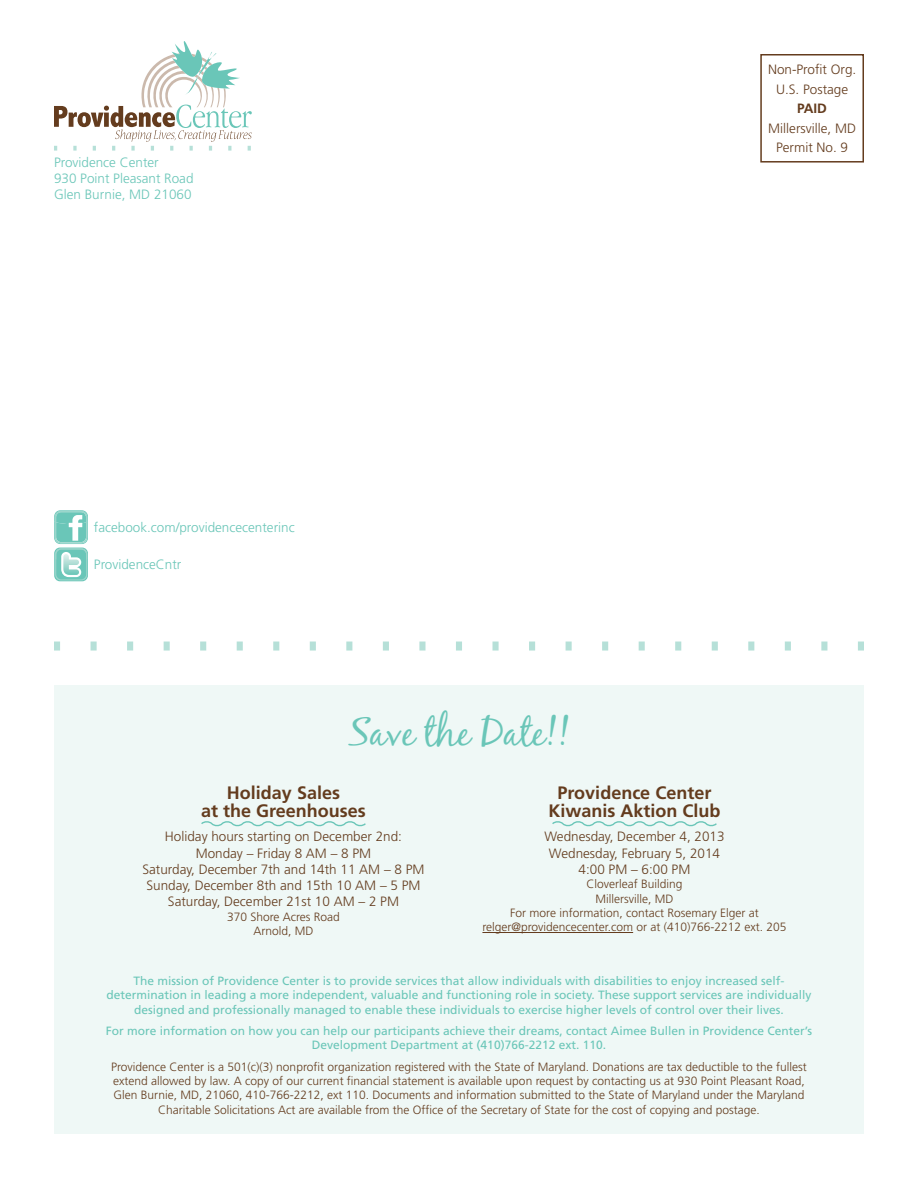
<style>
.page{position:relative;width:918px;height:1188px;background:#fff}
.page>*{position:absolute;margin:0;border:0;box-sizing:border-box;transform-origin:0 0}
.t1{font:39px "Black Jack";color:#6ac6b8}
.t2{font:700 18px/18px "Frutiger LT Std";color:#643c1e;text-align:center}
.t3{font:300 13.5px/16.2px "Frutiger LT Std";color:#643c1e;text-align:center}
.t4{font:300 13.5px/16.2px "Frutiger LT Std";color:#6ac6b8}
.t5{font:700 13.5px "Frutiger LT Std";color:#643c1e}
.t6{font:300 12px/14.4px "Frutiger LT Std";color:#643c1e;text-align:center}
.t7{font:12px/14.4px "Frutiger LT Std";color:#6ac6b8;text-align:center}
</style>
<div class="page">
<div style="left:54px;top:686px;width:810px;height:448px;background:#eff8f6"></div>
<div style="left:760px;top:54px;width:104px;height:109px;border:2px solid #643c1e"></div>
<hr style="left:482px;top:932px;width:151px;height:1px;background:#643c1e">
<svg style="left:552px;top:821px;width:165px;height:6px"></svg>
<svg style="left:201px;top:821px;width:165px;height:6px"></svg>
<svg style="left:54px;top:642px;width:810px;height:9px"></svg>
<svg style="left:54px;top:510px;width:34px;height:71px"></svg>
<svg style="left:54px;top:41px;width:198px;height:110px"></svg>
<p class="t4" style="left:54px;top:154px;width:141px">Providence Center<br>930 Point Pleasant Road<br>Glen Burnie, MD 21060</p>
<p class="t4" style="left:94px;top:520px;width:202px">facebook.com/providencecenterinc</p>
<p class="t4" style="left:94px;top:557px;width:89px">ProvidenceCntr</p>
<h1 class="t1" style="left:349px;top:708px;width:222px">Save the Date!!</h1>
<p class="t3" style="left:768px;top:60px;width:90px;line-height:19.5px">Non-Profit Org.<br>U.S. Postage</p>
<p class="t5" style="left:797px;top:101px;width:31px">PAID</p>
<p class="t3" style="left:768px;top:119px;width:89px;line-height:19.5px">Millersville, MD<br>Permit No. 9</p>
<h2 class="t2" style="left:201px;top:784px;width:166px">Holiday Sales<br>at the Greenhouses</h2>
<p class="t3" style="left:142px;top:829px;width:284px">Holiday hours starting on December 2nd:<br>Monday – Friday 8 AM – 8 PM<br>Saturday, December 7th and 14th 11 AM – 8 PM Sunday, December 8th and 15th 10 AM – 5 PM Saturday, December 21st 10 AM – 2 PM</p>
<p class="t6" style="left:227px;top:909px;width:114px">370 Shore Acres Road<br>Arnold, MD</p>
<h2 class="t2" style="left:548px;top:784px;width:174px">Providence Center<br>Kiwanis Aktion Club</h2>
<p class="t3" style="left:544px;top:829px;width:182px">Wednesday, December 4, 2013<br>Wednesday, February 5, 2014<br>4:00 PM – 6:00 PM</p>
<p class="t6" style="left:482px;top:877px;width:306px">Cloverleaf Building<br>Millersville, MD<br>For more information, contact Rosemary Elger at relger@providencecenter.com or at (410)766-2212 ext. 205</p>
<p class="t7" style="left:106px;top:974px;width:707px">The mission of Providence Center is to provide services that allow individuals with disabilities to enjoy increased self&shy;determination in leading a more independent, valuable and functioning role in society. These support services are individually designed and professionally managed to enable these individuals to exercise higher levels of control over their lives.</p>
<p class="t7" style="left:106px;top:1024px;width:708px">For more information on how you can help our participants achieve their dreams, contact Aimee Bullen in Providence Center’s<br>Development Department at (410)766-2212 ext. 110.</p>
<p class="t6" style="left:111px;top:1059px;width:697px">Providence Center is a 501(c)(3) nonprofit organization registered with the State of Maryland. Donations are tax deductible to the fullest extend allowed by law. A copy of our current financial statement is available upon request by contacting us at 930 Point Pleasant Road, Glen Burnie, MD, 21060, 410-766-2212, ext 110. Documents and information submitted to the State of Maryland under the Maryland Charitable Solicitations Act are available from the Office of the Secretary of State for the cost of copying and postage.</p>
</div>
